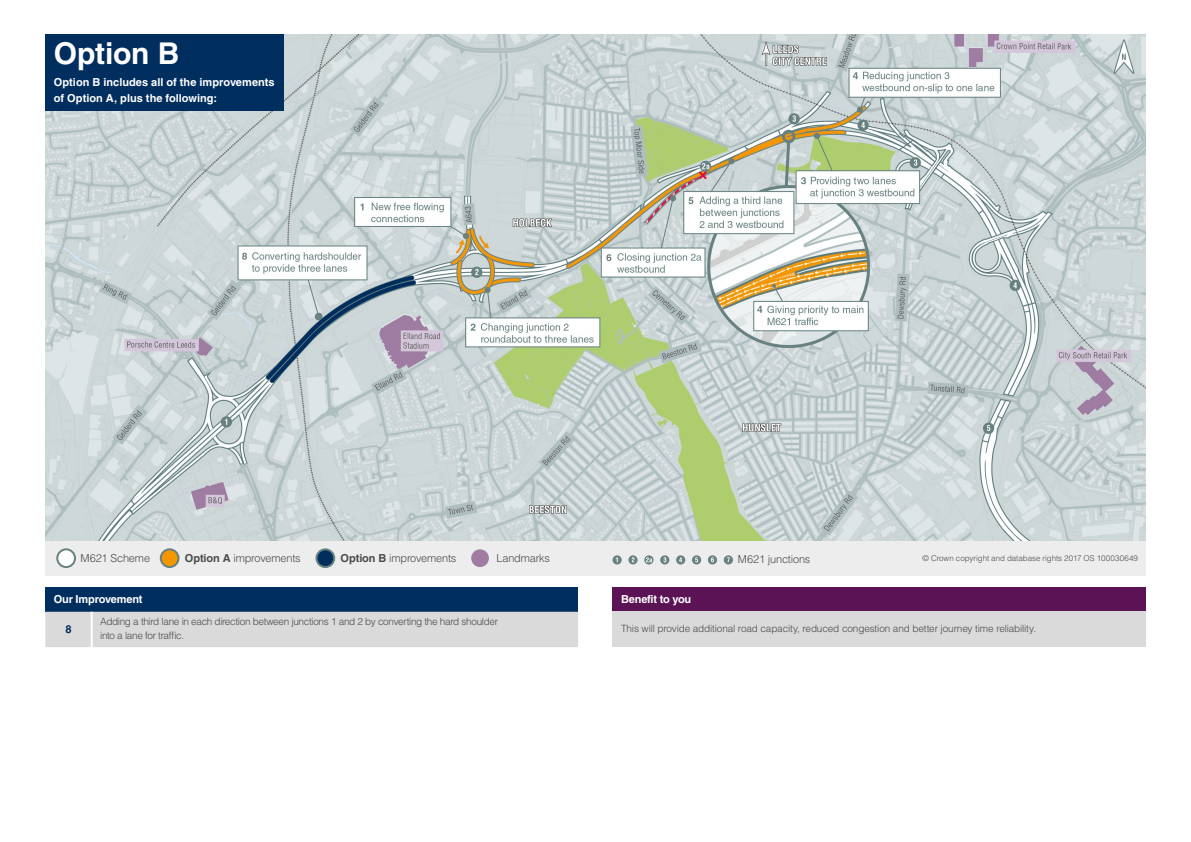
<style>
.page{position:relative;width:1191px;height:842px;background:#fff}
.page>*{position:absolute;margin:0;border:0;box-sizing:border-box;transform-origin:0 0}
.t1{font:700 30px "Helvetica LT Std";letter-spacing:-.005em;color:#fff}
.t2{font:300 11px "Helvetica LT Std";letter-spacing:-.015em;color:#4a4a49}
.t3{font:700 11px/16px "Helvetica LT Std";color:#fff}
.t4{font:700 11px "Helvetica LT Std";letter-spacing:-.02em;color:#fff}
.t5{font:700 11px "Helvetica LT Std";color:#002e5f}
.t6{font:300 10px/14px "Helvetica LT Std";letter-spacing:-.025em;color:#4a4a49}
.t7{font:300 8px "Helvetica LT Std";letter-spacing:-.005em;color:#4a4a49}
.s1{font-weight:700}
</style>
<div class="page">
<img style="left:45px;top:34px;width:1100px;height:507px">
<div style="left:45px;top:541px;width:1100px;height:34px;background:#ededed"></div>
<div style="left:57px;top:549px;width:18px;height:18px;background:#fff;border-radius:50%"></div>
<div style="left:56px;top:548px;width:20px;height:20px;border:2px solid #688181;border-radius:50%"></div>
<div style="left:161px;top:549px;width:17px;height:18px;background:#f49600;border-radius:50%"></div>
<div style="left:160px;top:548px;width:19px;height:20px;border:2px solid #688181;border-radius:50%"></div>
<div style="left:316px;top:549px;width:18px;height:18px;background:#002e5f;border-radius:50%"></div>
<div style="left:315px;top:548px;width:20px;height:20px;border:2px solid #688181;border-radius:50%"></div>
<div style="left:471px;top:549px;width:18px;height:18px;background:#a07ca2;border-radius:50%"></div>
<div style="left:45px;top:34px;width:238px;height:76px;background:#002e5f"></div>
<div style="left:612px;top:587px;width:533px;height:25px;background:#5b1356"></div>
<div style="left:612px;top:612px;width:533px;height:35px;background:#dadada"></div>
<div style="left:45px;top:587px;width:533px;height:25px;background:#002e5f"></div>
<div style="left:45px;top:612px;width:533px;height:35px;background:#dadada"></div>
<hr style="left:91px;top:612px;width:2px;height:35px;background:#fff">
<svg style="left:612px;top:555px;width:9px;height:9px"></svg>
<svg style="left:628px;top:555px;width:9px;height:9px"></svg>
<svg style="left:644px;top:555px;width:9px;height:9px"></svg>
<svg style="left:646px;top:557px;width:6px;height:5px"></svg>
<svg style="left:660px;top:555px;width:9px;height:9px"></svg>
<svg style="left:663px;top:557px;width:3px;height:5px"></svg>
<div style="left:676px;top:555px;width:9px;height:9px;background:#688181;border-radius:50%"></div>
<svg style="left:679px;top:557px;width:3px;height:5px"></svg>
<div style="left:692px;top:555px;width:9px;height:9px;background:#688181;border-radius:50%"></div>
<svg style="left:695px;top:557px;width:3px;height:5px"></svg>
<div style="left:708px;top:555px;width:9px;height:9px;background:#688181;border-radius:50%"></div>
<svg style="left:711px;top:557px;width:3px;height:5px"></svg>
<svg style="left:724px;top:555px;width:9px;height:9px"></svg>
<h1 class="t1" style="left:54px;top:35px;width:127px">Option B</h1>
<p class="t3" style="left:54px;top:74px;width:222px">Option B includes all of the improvements of Option A, plus the following:</p>
<p class="t2" style="left:81px;top:551px;width:71px">M621 Scheme</p>
<p class="t2" style="left:185px;top:551px;width:117px"><span class="s1">Option A</span> improvements</p>
<p class="t2" style="left:340px;top:551px;width:117px"><span class="s1">Option B</span> improvements</p>
<p class="t2" style="left:496px;top:551px;width:55px">Landmarks</p>
<p class="t7" style="left:922px;top:553px;width:217px">© Crown copyright and database rights 2017 OS 100030649</p>
<p class="t2" style="left:738px;top:552px;width:74px">M621 junctions</p>
<p class="t4" style="left:54px;top:593px;width:90px">Our Improvement</p>
<p class="t5" style="left:65px;top:623px;width:8px">8</p>
<p class="t6" style="left:100px;top:614px;width:399px">Adding a third lane in each direction between junctions 1 and 2 by converting the hard shoulder into a lane for traffic.</p>
<p class="t4" style="left:621px;top:593px;width:72px">Benefit to you</p>
<p class="t6" style="left:621px;top:621px;width:417px">This will provide additional road capacity, reduced congestion and better journey time reliability.</p>
</div>
